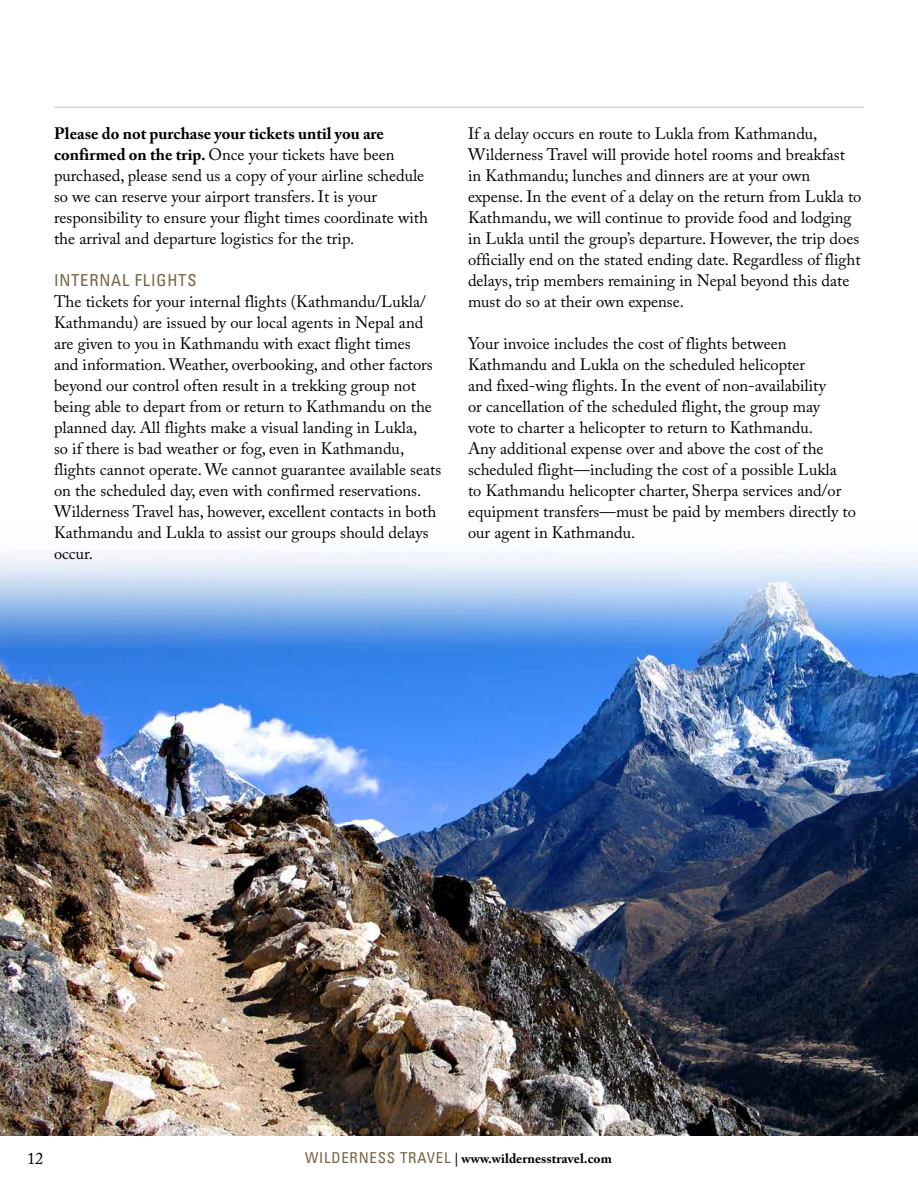
<style>
.page{position:relative;width:918px;height:1188px;background:#fff}
.page>*{position:absolute;margin:0;border:0;box-sizing:border-box;transform-origin:0 0}
.t1{font:16.5px/21px "Adobe Caslon Pro";color:#000}
.t2{font:condensed 16.5px "Univers LT Std";letter-spacing:.05em;color:#786342}
.t3{font:700 13.5px "Adobe Caslon Pro";color:#000}
.s1{font-weight:700}
.s2{font-family:"Univers LT Std";font-weight:400;font-stretch:condensed;font-size:15px;color:#786342}
</style>
<div class="page">
<hr style="left:55px;top:107px;width:809px;height:1px;background:#bcbec0">
<img style="left:0;top:552px;width:918px;height:584px">
<p class="t1" style="left:54px;top:123px;width:376px"><span class="s1">Please do not purchase your tickets until you are confirmed on the trip.</span> Once your tickets have been purchased, please send us a copy of your airline schedule so we can reserve your airport transfers. It is your responsibility to ensure your flight times coordinate with the arrival and departure logistics for the trip.</p>
<p class="t2" style="left:54px;top:270px;width:144px">INTERNAL FLIGHTS</p>
<p class="t1" style="left:54px;top:291px;width:389px">The tickets for your internal flights (Kathmandu/Lukla/ Kathmandu) are issued by our local agents in Nepal and are given to you in Kathmandu with exact flight times<br>and information. Weather, overbooking, and other factors beyond our control often result in a trekking group not being able to depart from or return to Kathmandu on the planned day. All flights make a visual landing in Lukla,<br>so if there is bad weather or fog, even in Kathmandu, flights cannot operate. We cannot guarantee available seats on the scheduled day, even with confirmed reservations.<br>Wilderness Travel has, however, excellent contacts in both Kathmandu and Lukla to assist our groups should delays occur.</p>
<p class="t1" style="left:468px;top:123px;width:395px">If a delay occurs en route to Lukla from Kathmandu, Wilderness Travel will provide hotel rooms and breakfast in Kathmandu; lunches and dinners are at your own expense. In the event of a delay on the return from Lukla to Kathmandu, we will continue to provide food and lodging in Lukla until the group’s departure. However, the trip does officially end on the stated ending date. Regardless of flight delays, trip members remaining in Nepal beyond this date must do so at their own expense.</p>
<p class="t1" style="left:468px;top:333px;width:390px">Your invoice includes the cost of flights between Kathmandu and Lukla on the scheduled helicopter<br>and fixed-wing flights. In the event of non-availability<br>or cancellation of the scheduled flight, the group may<br>vote to charter a helicopter to return to Kathmandu.<br>Any additional expense over and above the cost of the scheduled flight—including the cost of a possible Lukla<br>to Kathmandu helicopter charter, Sherpa services and/or equipment transfers—must be paid by members directly to our agent in Kathmandu.</p>
<p class="t1" style="left:27px;top:1148px;width:18px">12</p>
<p class="t3" style="left:305px;top:1151px;width:308px"><span class="s2">WILDERNESS TRAVEL</span> | www.wildernesstravel.com</p>
</div>
